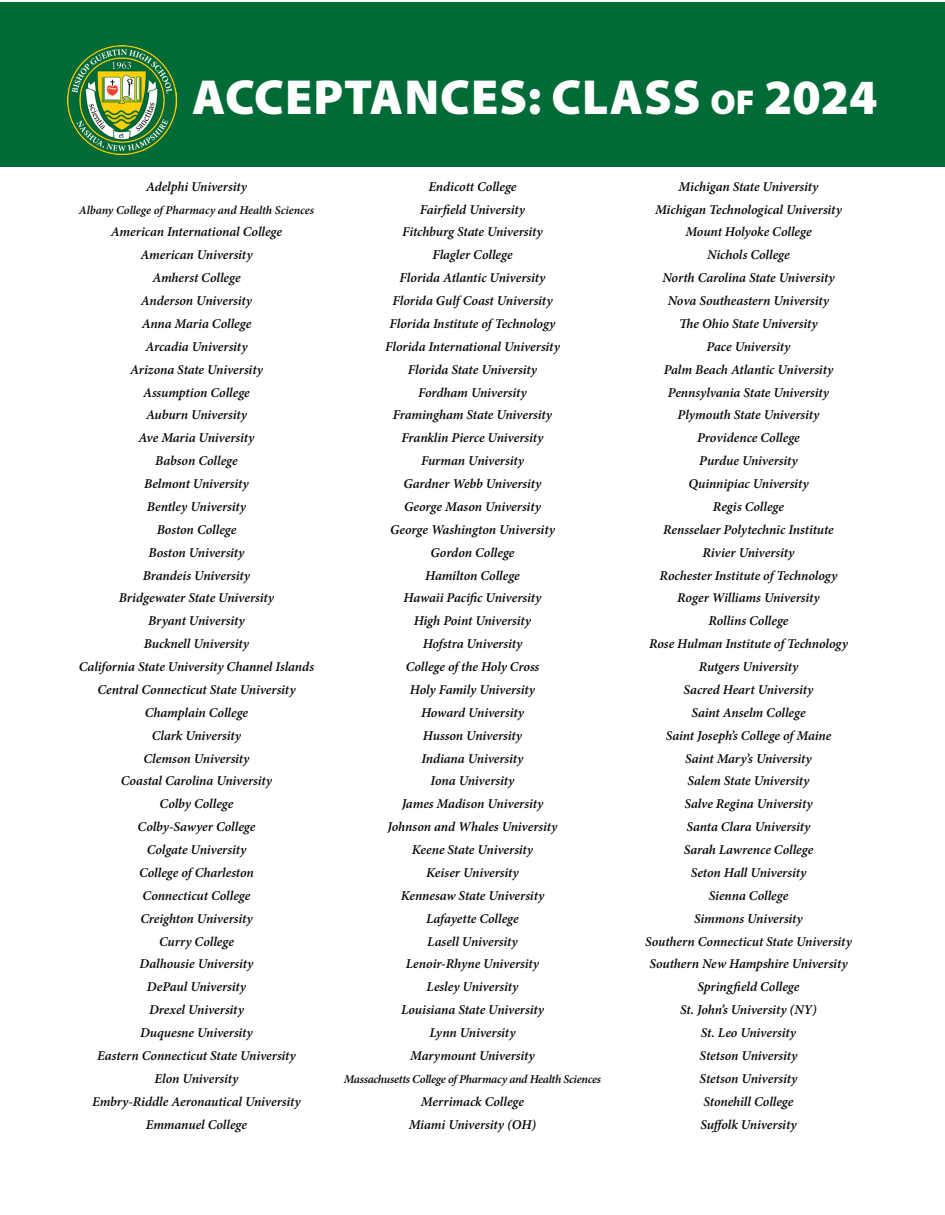
<style>
.page{position:relative;width:945px;height:1215px;background:#fff}
.page>*{position:absolute;margin:0;border:0;box-sizing:border-box;transform-origin:0 0}
.t1{font:900 49.5px "Myriad Pro";letter-spacing:.02em;color:#fff}
.t2{font:italic 600 13.5px "Minion Pro";letter-spacing:-.005em;color:#070604}
.t3{font:italic 600 12px "Minion Pro";letter-spacing:-.015em;color:#070604}
.s1{font-size:34.65px}
</style>
<div class="page">
<div style="left:0;top:3px;width:945px;height:164px;background:#006b36"></div>
<img style="left:68px;top:45px;width:109px;height:109px">
<p class="t1" style="left:192px;top:65px;width:687px">ACCEPTANCES: CLASS <span class="s1">of</span> 2024</p>
<p class="t2" style="left:146px;top:177px;width:102px">Adelphi University</p>
<p class="t3" style="left:79px;top:201px;width:237px">Albany College of Pharmacy and Health Sciences</p>
<p class="t2" style="left:111px;top:223px;width:173px">American International College</p>
<p class="t2" style="left:140px;top:246px;width:114px">American University</p>
<p class="t2" style="left:152px;top:268px;width:90px">Amherst College</p>
<p class="t2" style="left:141px;top:291px;width:113px">Anderson University</p>
<p class="t2" style="left:142px;top:314px;width:111px">Anna Maria College</p>
<p class="t2" style="left:145px;top:337px;width:104px">Arcadia University</p>
<p class="t2" style="left:130px;top:360px;width:134px">Arizona State University</p>
<p class="t2" style="left:143px;top:383px;width:108px">Assumption College</p>
<p class="t2" style="left:146px;top:406px;width:102px">Auburn University</p>
<p class="t2" style="left:139px;top:429px;width:117px">Ave Maria University</p>
<p class="t2" style="left:155px;top:451px;width:84px">Babson College</p>
<p class="t2" style="left:144px;top:474px;width:106px">Belmont University</p>
<p class="t2" style="left:147px;top:497px;width:101px">Bentley University</p>
<p class="t2" style="left:157px;top:520px;width:81px">Boston College</p>
<p class="t2" style="left:148px;top:543px;width:98px">Boston University</p>
<p class="t2" style="left:143px;top:566px;width:109px">Brandeis University</p>
<p class="t2" style="left:119px;top:589px;width:157px">Bridgewater State University</p>
<p class="t2" style="left:148px;top:612px;width:98px">Bryant University</p>
<p class="t2" style="left:144px;top:634px;width:107px">Bucknell University</p>
<p class="t2" style="left:79px;top:657px;width:237px">California State University Channel Islands</p>
<p class="t2" style="left:97px;top:680px;width:200px">Central Connecticut State University</p>
<p class="t2" style="left:145px;top:703px;width:105px">Champlain College</p>
<p class="t2" style="left:152px;top:726px;width:91px">Clark University</p>
<p class="t2" style="left:143px;top:749px;width:108px">Clemson University</p>
<p class="t2" style="left:121px;top:772px;width:153px">Coastal Carolina University</p>
<p class="t2" style="left:160px;top:795px;width:75px">Colby College</p>
<p class="t2" style="left:138px;top:817px;width:119px">Colby-Sawyer College</p>
<p class="t2" style="left:147px;top:840px;width:101px">Colgate University</p>
<p class="t2" style="left:139px;top:863px;width:116px">College of Charleston</p>
<p class="t2" style="left:143px;top:886px;width:109px">Connecticut College</p>
<p class="t2" style="left:140px;top:909px;width:114px">Creighton University</p>
<p class="t2" style="left:159px;top:932px;width:76px">Curry College</p>
<p class="t2" style="left:140px;top:955px;width:115px">Dalhousie University</p>
<p class="t2" style="left:147px;top:978px;width:101px">DePaul University</p>
<p class="t2" style="left:149px;top:1000px;width:96px">Drexel University</p>
<p class="t2" style="left:140px;top:1023px;width:114px">Duquesne University</p>
<p class="t2" style="left:97px;top:1046px;width:200px">Eastern Connecticut State University</p>
<p class="t2" style="left:155px;top:1069px;width:85px">Elon University</p>
<p class="t2" style="left:92px;top:1092px;width:210px">Embry-Riddle Aeronautical University</p>
<p class="t2" style="left:146px;top:1115px;width:103px">Emmanuel College</p>
<p class="t2" style="left:428px;top:177px;width:90px">Endicott College</p>
<p class="t2" style="left:420px;top:200px;width:107px">Fairfield University</p>
<p class="t2" style="left:402px;top:223px;width:142px">Fitchburg State University</p>
<p class="t2" style="left:432px;top:246px;width:82px">Flagler College</p>
<p class="t2" style="left:400px;top:268px;width:147px">Florida Atlantic University</p>
<p class="t2" style="left:392px;top:291px;width:162px">Florida Gulf Coast University</p>
<p class="t2" style="left:390px;top:314px;width:167px">Florida Institute of Technology</p>
<p class="t2" style="left:385px;top:337px;width:176px">Florida International University</p>
<p class="t2" style="left:408px;top:360px;width:131px">Florida State University</p>
<p class="t2" style="left:418px;top:383px;width:110px">Fordham University</p>
<p class="t2" style="left:393px;top:406px;width:161px">Framingham State University</p>
<p class="t2" style="left:402px;top:429px;width:143px">Franklin Pierce University</p>
<p class="t2" style="left:421px;top:451px;width:104px">Furman University</p>
<p class="t2" style="left:403px;top:474px;width:140px">Gardner Webb University</p>
<p class="t2" style="left:404px;top:497px;width:138px">George Mason University</p>
<p class="t2" style="left:390px;top:520px;width:166px">George Washington University</p>
<p class="t2" style="left:430px;top:543px;width:86px">Gordon College</p>
<p class="t2" style="left:425px;top:566px;width:96px">Hamilton College</p>
<p class="t2" style="left:404px;top:589px;width:139px">Hawaii Pacific University</p>
<p class="t2" style="left:414px;top:612px;width:119px">High Point University</p>
<p class="t2" style="left:423px;top:634px;width:101px">Hofstra University</p>
<p class="t2" style="left:406px;top:657px;width:135px">College of the Holy Cross</p>
<p class="t2" style="left:410px;top:680px;width:127px">Holy Family University</p>
<p class="t2" style="left:421px;top:703px;width:104px">Howard University</p>
<p class="t2" style="left:423px;top:726px;width:101px">Husson University</p>
<p class="t2" style="left:422px;top:749px;width:103px">Indiana University</p>
<p class="t2" style="left:431px;top:772px;width:85px">Iona University</p>
<p class="t2" style="left:402px;top:795px;width:143px">James Madison University</p>
<p class="t2" style="left:388px;top:817px;width:171px">Johnson and Whales University</p>
<p class="t2" style="left:412px;top:840px;width:123px">Keene State University</p>
<p class="t2" style="left:426px;top:863px;width:94px">Keiser University</p>
<p class="t2" style="left:401px;top:886px;width:145px">Kennesaw State University</p>
<p class="t2" style="left:426px;top:909px;width:94px">Lafayette College</p>
<p class="t2" style="left:427px;top:932px;width:92px">Lasell University</p>
<p class="t2" style="left:406px;top:955px;width:135px">Lenoir-Rhyne University</p>
<p class="t2" style="left:427px;top:978px;width:93px">Lesley University</p>
<p class="t2" style="left:401px;top:1000px;width:144px">Louisiana State University</p>
<p class="t2" style="left:429px;top:1023px;width:88px">Lynn University</p>
<p class="t2" style="left:410px;top:1046px;width:126px">Marymount University</p>
<p class="t3" style="left:344px;top:1071px;width:259px">Massachusetts College of Pharmacy and Health Sciences</p>
<p class="t2" style="left:421px;top:1092px;width:105px">Merrimack College</p>
<p class="t2" style="left:409px;top:1115px;width:129px">Miami University (OH)</p>
<p class="t2" style="left:679px;top:177px;width:141px">Michigan State University</p>
<p class="t2" style="left:655px;top:200px;width:188px">Michigan Technological University</p>
<p class="t2" style="left:685px;top:223px;width:128px">Mount Holyoke College</p>
<p class="t2" style="left:707px;top:246px;width:84px">Nichols College</p>
<p class="t2" style="left:662px;top:268px;width:174px">North Carolina State University</p>
<p class="t2" style="left:668px;top:291px;width:163px">Nova Southeastern University</p>
<p class="t2" style="left:679px;top:314px;width:140px">The Ohio State University</p>
<p class="t2" style="left:707px;top:337px;width:85px">Pace University</p>
<p class="t2" style="left:664px;top:360px;width:171px">Palm Beach Atlantic University</p>
<p class="t2" style="left:668px;top:383px;width:163px">Pennsylvania State University</p>
<p class="t2" style="left:678px;top:406px;width:143px">Plymouth State University</p>
<p class="t2" style="left:697px;top:429px;width:104px">Providence College</p>
<p class="t2" style="left:699px;top:451px;width:100px">Purdue University</p>
<p class="t2" style="left:688px;top:474px;width:122px">Quinnipiac University</p>
<p class="t2" style="left:713px;top:497px;width:73px">Regis College</p>
<p class="t2" style="left:663px;top:520px;width:172px">Rensselaer Polytechnic Institute</p>
<p class="t2" style="left:703px;top:543px;width:93px">Rivier University</p>
<p class="t2" style="left:660px;top:566px;width:179px">Rochester Institute of Technology</p>
<p class="t2" style="left:677px;top:589px;width:144px">Roger Williams University</p>
<p class="t2" style="left:708px;top:612px;width:82px">Rollins College</p>
<p class="t2" style="left:649px;top:634px;width:200px">Rose Hulman Institute of Technology</p>
<p class="t2" style="left:699px;top:657px;width:101px">Rutgers University</p>
<p class="t2" style="left:684px;top:680px;width:131px">Sacred Heart University</p>
<p class="t2" style="left:691px;top:703px;width:116px">Saint Anselm College</p>
<p class="t2" style="left:666px;top:726px;width:167px">Saint Joseph’s College of Maine</p>
<p class="t2" style="left:685px;top:749px;width:128px">Saint Mary’s University</p>
<p class="t2" style="left:688px;top:772px;width:123px">Salem State University</p>
<p class="t2" style="left:684px;top:795px;width:130px">Salve Regina University</p>
<p class="t2" style="left:686px;top:817px;width:126px">Santa Clara University</p>
<p class="t2" style="left:684px;top:840px;width:131px">Sarah Lawrence College</p>
<p class="t2" style="left:691px;top:863px;width:117px">Seton Hall University</p>
<p class="t2" style="left:709px;top:886px;width:81px">Sienna College</p>
<p class="t2" style="left:694px;top:909px;width:110px">Simmons University</p>
<p class="t2" style="left:645px;top:932px;width:208px">Southern Connecticut State University</p>
<p class="t2" style="left:649px;top:955px;width:200px">Southern New Hampshire University</p>
<p class="t2" style="left:698px;top:978px;width:103px">Springfield College</p>
<p class="t2" style="left:680px;top:1000px;width:138px">St. John’s University (NY)</p>
<p class="t2" style="left:701px;top:1023px;width:97px">St. Leo University</p>
<p class="t2" style="left:700px;top:1046px;width:99px">Stetson University</p>
<p class="t2" style="left:700px;top:1069px;width:99px">Stetson University</p>
<p class="t2" style="left:704px;top:1092px;width:91px">Stonehill College</p>
<p class="t2" style="left:700px;top:1115px;width:98px">Suffolk University</p>
</div>
